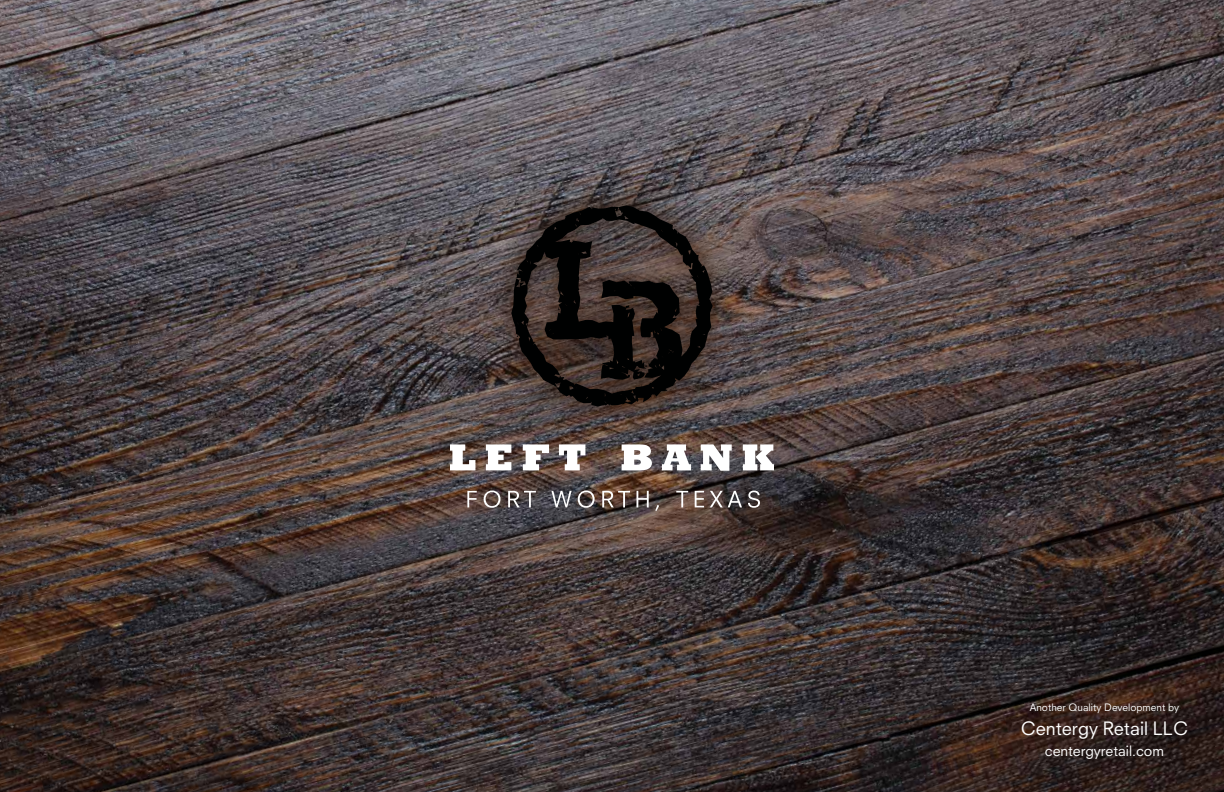
<style>
.page{position:relative;width:1224px;height:792px;background:#fff}
.page>*{position:absolute;margin:0;border:0;box-sizing:border-box;transform-origin:0 0}
.t1{font:18px "Neuzeit S";color:#fff}
.t2{font:14px "Neuzeit S";color:#fff}
.t3{font:10px "Neuzeit S";color:#fff}
</style>
<div class="page">
<img style="left:0;top:0;width:1224px;height:792px">
<svg style="left:467px;top:491px;width:10px;height:16px"></svg>
<svg style="left:484px;top:491px;width:16px;height:17px"></svg>
<svg style="left:508px;top:491px;width:28px;height:16px"></svg>
<svg style="left:551px;top:491px;width:21px;height:16px"></svg>
<svg style="left:578px;top:491px;width:17px;height:17px"></svg>
<svg style="left:602px;top:491px;width:28px;height:16px"></svg>
<svg style="left:637px;top:491px;width:12px;height:16px"></svg>
<svg style="left:655px;top:505px;width:4px;height:6px"></svg>
<svg style="left:676px;top:491px;width:12px;height:16px"></svg>
<svg style="left:695px;top:491px;width:9px;height:16px"></svg>
<svg style="left:710px;top:491px;width:32px;height:16px"></svg>
<svg style="left:748px;top:491px;width:12px;height:17px"></svg>
<svg style="left:450px;top:444px;width:25px;height:26px"></svg>
<svg style="left:486px;top:444px;width:25px;height:26px"></svg>
<svg style="left:523px;top:444px;width:26px;height:26px"></svg>
<svg style="left:559px;top:444px;width:26px;height:26px"></svg>
<svg style="left:622px;top:444px;width:30px;height:26px"></svg>
<svg style="left:662px;top:444px;width:29px;height:26px"></svg>
<svg style="left:701px;top:444px;width:31px;height:27px"></svg>
<svg style="left:743px;top:444px;width:31px;height:26px"></svg>
<svg style="left:480px;top:174px;width:264px;height:264px;background:#584b4a"></svg>
<div style="left:493px;top:187px;width:238px;height:238px;background:#3c2415;opacity:.5"></div>
<svg style="left:511px;top:205px;width:202px;height:202px;background:#302825"></svg>
<p class="t3" style="left:1030px;top:701px;width:151px">Another Quality Development by</p>
<h1 class="t1" style="left:1021px;top:717px;width:169px">Centergy Retail LLC</h1>
<h2 class="t2" style="left:1045px;top:742px;width:121px">centergyretail.com</h2>
</div>
